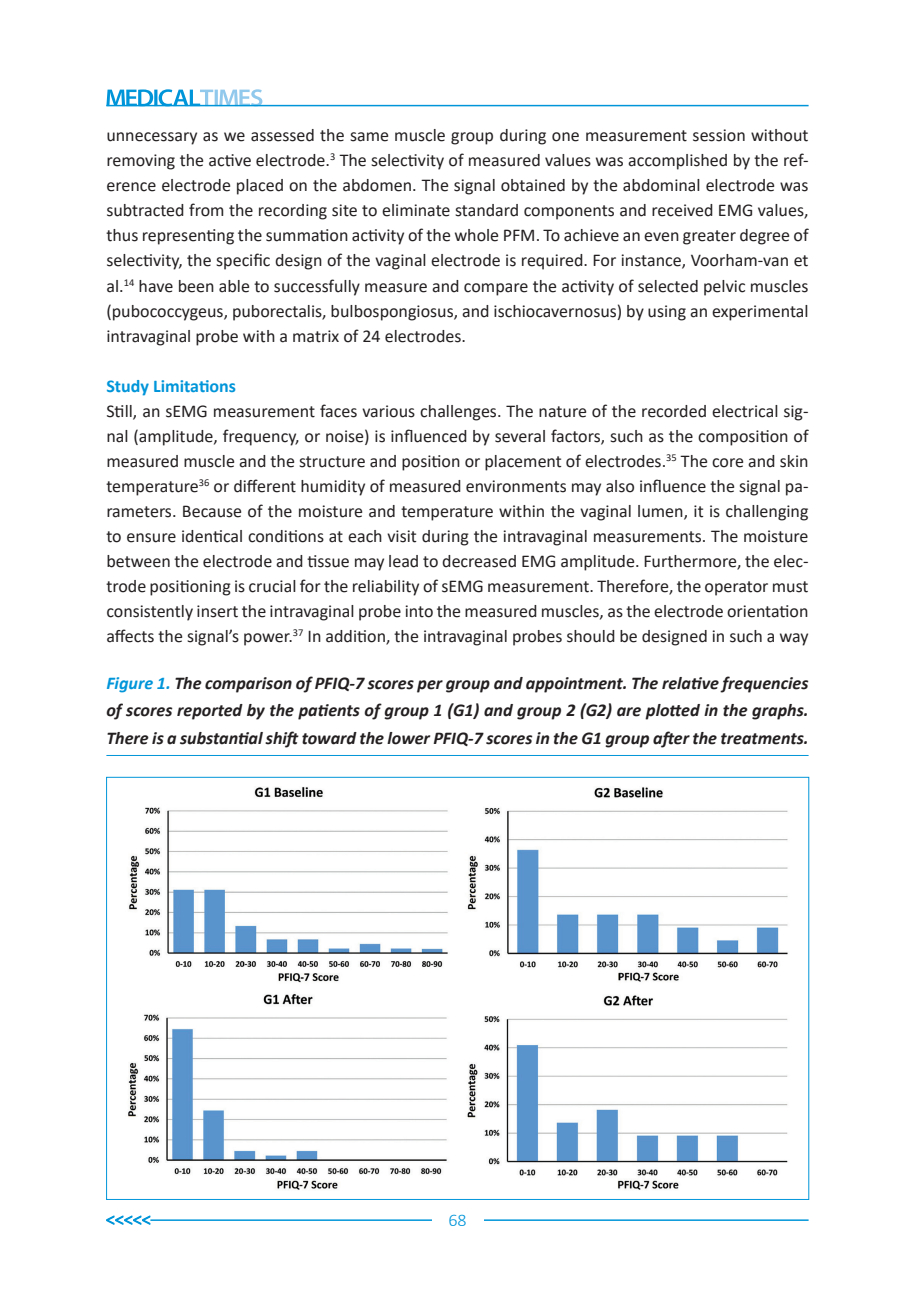
<style>
.page{position:relative;width:915px;height:1306px;background:#fff}
.page>*{position:absolute;margin:0;border:0;box-sizing:border-box;transform-origin:0 0}
.t1{font:18px/25px "Calibri";color:#231f20;text-align:justify}
.t2{font:italic 700 18px/27px "Calibri";color:#231f20;text-align:justify}
.t3{font:700 18px "Calibri";color:#0095d9}
.t4{font:300 18px "Calibri";color:#0095d9}
.s1{color:#0095d9}
</style>
<div class="page">
<svg style="left:106px;top:89px;width:156px;height:16px"></svg>
<hr style="left:106px;top:105px;width:702px;height:1px;background:#0095d9">
<hr style="left:150px;top:1219px;width:658px;height:1px;background:#0095d9">
<div style="left:432px;top:1212px;width:51px;height:14px;background:#fff"></div>
<svg style="left:106px;top:1215px;width:44px;height:9px"></svg>
<img style="left:128px;top:787px;width:660px;height:403px">
<hr style="left:106px;top:755px;width:702px;height:1px;background:#0095d9">
<p class="t1" style="left:106px;top:122px;width:703px">unnecessary as we assessed the same muscle group during one measurement session without removing the active electrode.<sup>3</sup> The selectivity of measured values was accomplished by the ref&shy;erence electrode placed on the abdomen. The signal obtained by the abdominal electrode was subtracted from the recording site to eliminate standard components and received EMG values, thus representing the summation activity of the whole PFM. To achieve an even greater degree of selectivity, the specific design of the vaginal electrode is required. For instance, Voorham-van et al.<sup>14</sup> have been able to successfully measure and compare the activity of selected pelvic muscles (pubococcygeus, puborectalis, bulbospongiosus, and ischiocavernosus) by using an experimental intravaginal probe with a matrix of 24 electrodes.</p>
<p class="t3" style="left:106px;top:373px;width:131px">Study Limitations</p>
<p class="t1" style="left:106px;top:398px;width:703px">Still, an sEMG measurement faces various challenges. The nature of the recorded electrical sig&shy;nal (amplitude, frequency, or noise) is influenced by several factors, such as the composition of measured muscle and the structure and position or placement of electrodes.<sup>35</sup> The core and skin temperature<sup>36</sup> or different humidity of measured environments may also influence the signal pa&shy;rameters. Because of the moisture and temperature within the vaginal lumen, it is challenging to ensure identical conditions at each visit during the intravaginal measurements. The moisture between the electrode and tissue may lead to decreased EMG amplitude. Furthermore, the elec&shy;trode positioning is crucial for the reliability of sEMG measurement. Therefore, the operator must consistently insert the intravaginal probe into the measured muscles, as the electrode orientation affects the signal’s power.<sup>37</sup> In addition, the intravaginal probes should be designed in such a way</p>
<p class="t2" style="left:106px;top:669px;width:703px"><span class="s1">Figure 1.</span> The comparison of PFIQ-7 scores per group and appointment. The relative frequencies of scores reported by the patients of group 1 (G1) and group 2 (G2) are plotted in the graphs.<br>There is a substantial shift toward the lower PFIQ-7 scores in the G1 group after the treatments.</p>
<p class="t4" style="left:448px;top:1208px;width:20px">68</p>
</div>
